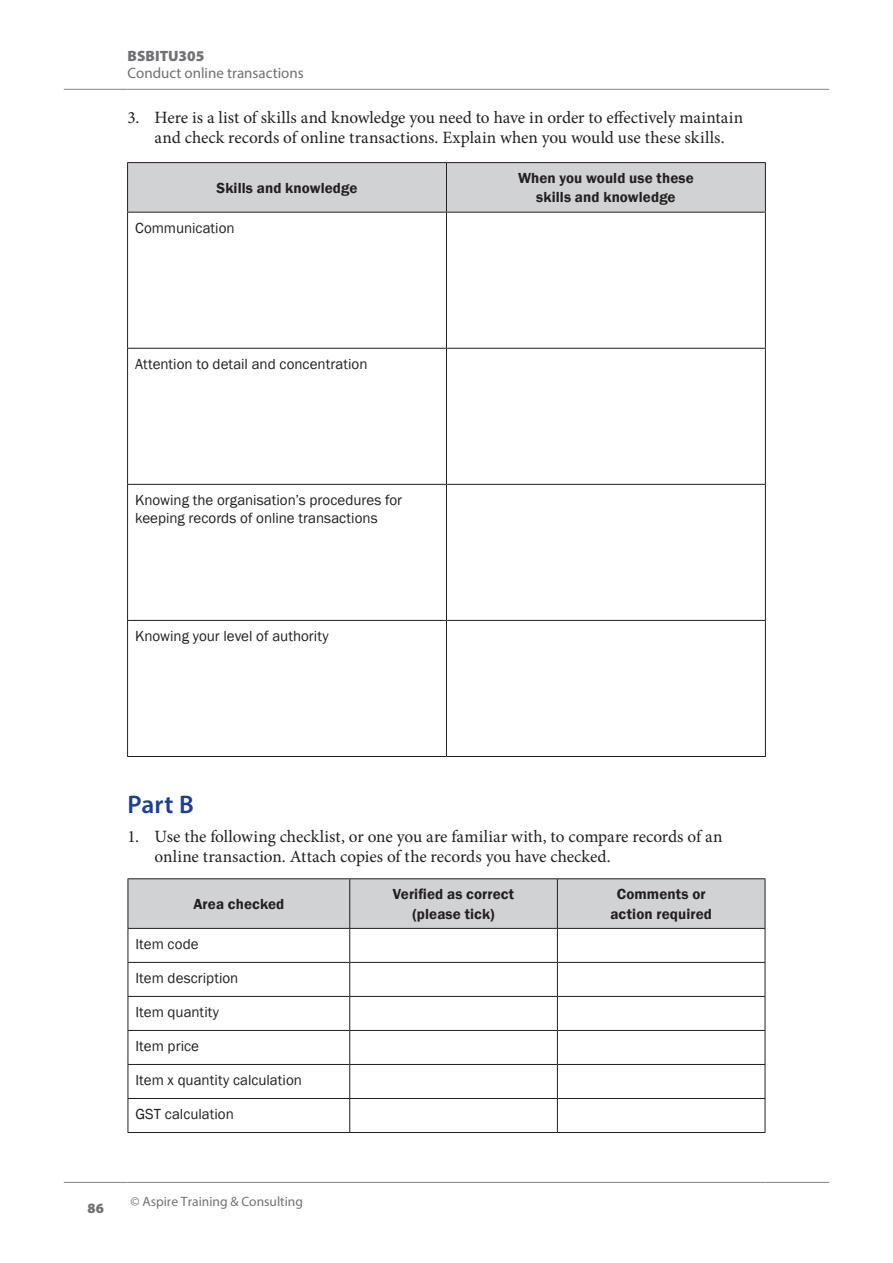
<style>
.page{position:relative;width:893px;height:1263px;background:#fff}
.page>*{position:absolute;margin:0;border:0;box-sizing:border-box;transform-origin:0 0}
.H2{font:600 25.5px "Myriad Pro";color:#1b3f94}
.t1{font:17.25px/19.8px "Minion Pro";color:#231f20;text-align:center}
.table_text{font:15px/18.3px "Franklin Gothic";color:#231f20}
.table_head{font:600 15px/19.5px "Franklin Gothic";letter-spacing:.005em;color:#231f20;text-align:center}
.t2{font:15px "Myriad Pro";color:#717074}
.t3{font:900 15px "Myriad Pro";color:#717074}
.t4{font:900 14.25px "Myriad Pro";color:#717074}
.t5{font:13.5px "Myriad Pro";color:#717074}
</style>
<div class="page">
<hr style="left:64px;top:1182px;width:64px;height:1px;background:#808285">
<hr style="left:128px;top:1182px;width:637px;height:1px;background:#808285">
<hr style="left:765px;top:1182px;width:64px;height:1px;background:#808285">
<hr style="left:64px;top:89px;width:64px;height:1px;background:#808285">
<hr style="left:128px;top:89px;width:637px;height:1px;background:#808285">
<hr style="left:765px;top:89px;width:64px;height:1px;background:#808285">
<div style="left:128px;top:163px;width:637px;height:49px;background:#d1d2d4"></div>
<svg style="left:128px;top:213px;width:637px;height:543px"></svg>
<hr style="left:127px;top:162px;width:319px;height:1px;background:#231f20">
<hr style="left:127px;top:163px;width:1px;height:49px;background:#231f20">
<hr style="left:446px;top:162px;width:320px;height:1px;background:#231f20">
<hr style="left:446px;top:163px;width:1px;height:49px;background:#231f20">
<hr style="left:765px;top:163px;width:1px;height:49px;background:#231f20">
<hr style="left:127px;top:212px;width:319px;height:1px;background:#231f20">
<hr style="left:127px;top:213px;width:1px;height:135px;background:#231f20">
<hr style="left:446px;top:212px;width:320px;height:1px;background:#231f20">
<hr style="left:446px;top:213px;width:1px;height:135px;background:#231f20">
<hr style="left:765px;top:213px;width:1px;height:135px;background:#231f20">
<hr style="left:127px;top:348px;width:319px;height:1px;background:#231f20">
<hr style="left:127px;top:349px;width:1px;height:135px;background:#231f20">
<hr style="left:446px;top:348px;width:320px;height:1px;background:#231f20">
<hr style="left:446px;top:349px;width:1px;height:135px;background:#231f20">
<hr style="left:765px;top:349px;width:1px;height:135px;background:#231f20">
<hr style="left:127px;top:484px;width:319px;height:1px;background:#231f20">
<hr style="left:127px;top:485px;width:1px;height:135px;background:#231f20">
<hr style="left:446px;top:484px;width:320px;height:1px;background:#231f20">
<hr style="left:446px;top:485px;width:1px;height:135px;background:#231f20">
<hr style="left:765px;top:485px;width:1px;height:135px;background:#231f20">
<hr style="left:127px;top:620px;width:319px;height:1px;background:#231f20">
<hr style="left:127px;top:621px;width:1px;height:135px;background:#231f20">
<hr style="left:446px;top:620px;width:320px;height:1px;background:#231f20">
<hr style="left:446px;top:621px;width:1px;height:135px;background:#231f20">
<hr style="left:765px;top:621px;width:1px;height:135px;background:#231f20">
<hr style="left:127px;top:756px;width:319px;height:1px;background:#231f20">
<hr style="left:446px;top:756px;width:320px;height:1px;background:#231f20">
<div style="left:129px;top:879px;width:636px;height:49px;background:#d1d2d4"></div>
<svg style="left:129px;top:929px;width:636px;height:203px"></svg>
<hr style="left:128px;top:878px;width:222px;height:1px;background:#231f20">
<hr style="left:128px;top:879px;width:1px;height:49px;background:#231f20">
<hr style="left:350px;top:878px;width:207px;height:1px;background:#231f20">
<hr style="left:349px;top:879px;width:1px;height:49px;background:#231f20">
<hr style="left:557px;top:878px;width:208px;height:1px;background:#231f20">
<hr style="left:557px;top:879px;width:1px;height:49px;background:#231f20">
<hr style="left:765px;top:879px;width:1px;height:49px;background:#231f20">
<hr style="left:128px;top:928px;width:222px;height:1px;background:#231f20">
<hr style="left:128px;top:929px;width:1px;height:33px;background:#231f20">
<hr style="left:350px;top:928px;width:207px;height:1px;background:#231f20">
<hr style="left:349px;top:929px;width:1px;height:33px;background:#231f20">
<hr style="left:557px;top:928px;width:208px;height:1px;background:#231f20">
<hr style="left:557px;top:929px;width:1px;height:33px;background:#231f20">
<hr style="left:765px;top:929px;width:1px;height:33px;background:#231f20">
<hr style="left:128px;top:962px;width:222px;height:1px;background:#231f20">
<hr style="left:128px;top:963px;width:1px;height:33px;background:#231f20">
<hr style="left:350px;top:962px;width:207px;height:1px;background:#231f20">
<hr style="left:349px;top:963px;width:1px;height:33px;background:#231f20">
<hr style="left:557px;top:962px;width:208px;height:1px;background:#231f20">
<hr style="left:557px;top:963px;width:1px;height:33px;background:#231f20">
<hr style="left:765px;top:963px;width:1px;height:33px;background:#231f20">
<hr style="left:128px;top:996px;width:222px;height:1px;background:#231f20">
<hr style="left:128px;top:997px;width:1px;height:33px;background:#231f20">
<hr style="left:350px;top:996px;width:207px;height:1px;background:#231f20">
<hr style="left:349px;top:997px;width:1px;height:33px;background:#231f20">
<hr style="left:557px;top:996px;width:208px;height:1px;background:#231f20">
<hr style="left:557px;top:997px;width:1px;height:33px;background:#231f20">
<hr style="left:765px;top:997px;width:1px;height:33px;background:#231f20">
<hr style="left:128px;top:1030px;width:222px;height:1px;background:#231f20">
<hr style="left:128px;top:1031px;width:1px;height:33px;background:#231f20">
<hr style="left:350px;top:1030px;width:207px;height:1px;background:#231f20">
<hr style="left:349px;top:1031px;width:1px;height:33px;background:#231f20">
<hr style="left:557px;top:1030px;width:208px;height:1px;background:#231f20">
<hr style="left:557px;top:1031px;width:1px;height:33px;background:#231f20">
<hr style="left:765px;top:1031px;width:1px;height:33px;background:#231f20">
<hr style="left:128px;top:1064px;width:222px;height:1px;background:#231f20">
<hr style="left:128px;top:1065px;width:1px;height:33px;background:#231f20">
<hr style="left:350px;top:1064px;width:207px;height:1px;background:#231f20">
<hr style="left:349px;top:1065px;width:1px;height:33px;background:#231f20">
<hr style="left:557px;top:1064px;width:208px;height:1px;background:#231f20">
<hr style="left:557px;top:1065px;width:1px;height:33px;background:#231f20">
<hr style="left:765px;top:1065px;width:1px;height:33px;background:#231f20">
<hr style="left:128px;top:1098px;width:222px;height:1px;background:#231f20">
<hr style="left:128px;top:1099px;width:1px;height:33px;background:#231f20">
<hr style="left:350px;top:1098px;width:207px;height:1px;background:#231f20">
<hr style="left:349px;top:1099px;width:1px;height:33px;background:#231f20">
<hr style="left:557px;top:1098px;width:208px;height:1px;background:#231f20">
<hr style="left:557px;top:1099px;width:1px;height:33px;background:#231f20">
<hr style="left:765px;top:1099px;width:1px;height:33px;background:#231f20">
<hr style="left:128px;top:1132px;width:222px;height:1px;background:#231f20">
<hr style="left:350px;top:1132px;width:207px;height:1px;background:#231f20">
<hr style="left:557px;top:1132px;width:208px;height:1px;background:#231f20">
<p class="t3" style="left:128px;top:47px;width:78px">BSBITU305</p>
<p class="t2" style="left:128px;top:63px;width:178px">Conduct online transactions</p>
<p class="t1" style="left:128px;top:108px;width:617px">3. Here is a list of skills and knowledge you need to have in order to effectively maintain and check records of online transactions. Explain when you would use these skills.</p>
<p class="table_head" style="left:217px;top:178px;width:142px">Skills and knowledge</p>
<p class="table_head" style="left:518px;top:168px;width:177px">When you would use these skills and knowledge</p>
<p class="table_text" style="left:135px;top:219px;width:101px">Communication</p>
<p class="table_text" style="left:135px;top:355px;width:234px">Attention to detail and concentration</p>
<p class="table_text" style="left:135px;top:491px;width:269px">Knowing the organisation’s procedures for keeping records of online transactions</p>
<p class="table_text" style="left:135px;top:627px;width:195px">Knowing your level of authority</p>
<h3 class="H2" style="left:128px;top:788px;width:68px">Part B</h3>
<p class="t1" style="left:155px;top:826px;width:569px;text-align:left;text-indent:-27px">1. Use the following checklist, or one you are familiar with, to compare records of an online transaction. Attach copies of the records you have checked.</p>
<p class="table_head" style="left:193px;top:894px;width:92px">Area checked</p>
<p class="table_head" style="left:393px;top:884px;width:123px">Verified as correct (please tick)</p>
<p class="table_head" style="left:610px;top:884px;width:103px">Comments or action required</p>
<p class="table_text" style="left:135px;top:935px;width:65px">Item code</p>
<p class="table_text" style="left:135px;top:969px;width:104px">Item description</p>
<p class="table_text" style="left:135px;top:1003px;width:85px">Item quantity</p>
<p class="table_text" style="left:135px;top:1037px;width:65px">Item price</p>
<p class="table_text" style="left:135px;top:1071px;width:168px">Item x quantity calculation</p>
<p class="table_text" style="left:135px;top:1105px;width:100px">GST calculation</p>
<p class="t4" style="left:87px;top:1200px;width:18px">86</p>
<p class="t5" style="left:130px;top:1193px;width:174px">© Aspire Training &amp; Consulting</p>
</div>
